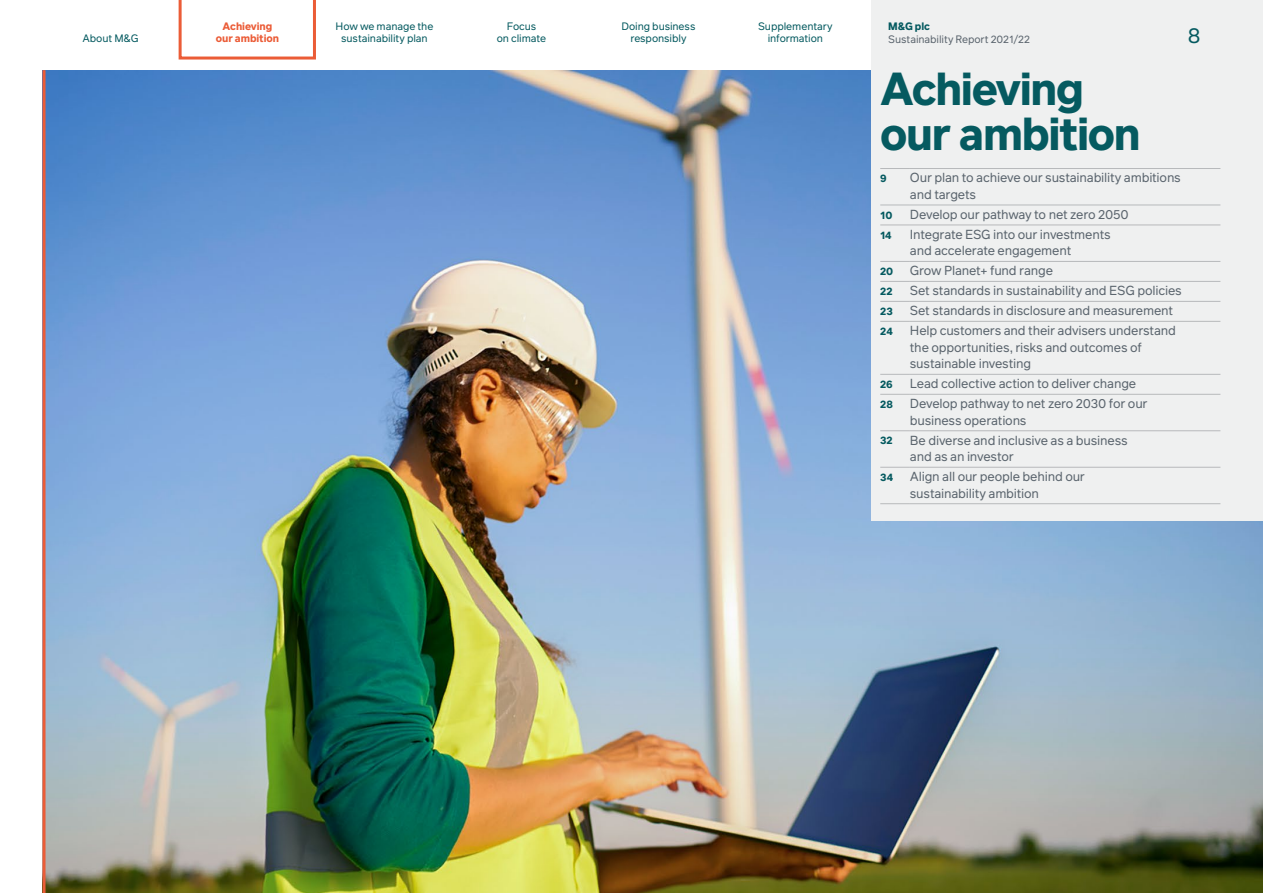
<style>
.page{position:relative;width:1263px;height:893px;background:#fff}
.page>*{position:absolute;margin:0;border:0;box-sizing:border-box;transform-origin:0 0}
.t1{font:700 45px/45px "Infra";letter-spacing:-.03em;color:#055a60}
.t2{font:21px "Infra";color:#055a60}
.t3{font:12.75px/16.5px "Infra";letter-spacing:-.015em;color:#5b656e}
.t4{font:10.5px/12.8px "Infra";letter-spacing:-.01em;color:#055a60;text-align:center}
.t5{font:700 10.5px "Infra";letter-spacing:-.005em;color:#055a60}
.t6{font:10.5px "Infra";letter-spacing:-.01em;color:#5b656e}
.t7{font:700 10.5px/12.8px "Infra";letter-spacing:-.005em;color:#eb5c37;text-align:center}
</style>
<div class="page">
<img style="left:46px;top:70px;width:1217px;height:823px">
<div style="left:872px;top:60px;width:391px;height:461px;background:#eff0f0"></div>
<hr style="left:43px;top:70px;width:3px;height:823px;background:#eb5c37">
<hr style="left:880px;top:168px;width:30px;height:1px;background:#b7b9bb">
<hr style="left:910px;top:168px;width:310px;height:1px;background:#b7b9bb">
<hr style="left:880px;top:205px;width:30px;height:1px;background:#b7b9bb">
<hr style="left:910px;top:205px;width:310px;height:1px;background:#b7b9bb">
<hr style="left:880px;top:225px;width:30px;height:1px;background:#b7b9bb">
<hr style="left:910px;top:225px;width:310px;height:1px;background:#b7b9bb">
<hr style="left:880px;top:261px;width:30px;height:1px;background:#b7b9bb">
<hr style="left:910px;top:261px;width:310px;height:1px;background:#b7b9bb">
<hr style="left:880px;top:281px;width:30px;height:1px;background:#b7b9bb">
<hr style="left:910px;top:281px;width:310px;height:1px;background:#b7b9bb">
<hr style="left:880px;top:301px;width:30px;height:1px;background:#b7b9bb">
<hr style="left:910px;top:301px;width:310px;height:1px;background:#b7b9bb">
<hr style="left:880px;top:321px;width:30px;height:1px;background:#b7b9bb">
<hr style="left:910px;top:321px;width:310px;height:1px;background:#b7b9bb">
<hr style="left:880px;top:374px;width:30px;height:1px;background:#b7b9bb">
<hr style="left:910px;top:374px;width:310px;height:1px;background:#b7b9bb">
<hr style="left:880px;top:394px;width:30px;height:1px;background:#b7b9bb">
<hr style="left:910px;top:394px;width:310px;height:1px;background:#b7b9bb">
<hr style="left:880px;top:430px;width:30px;height:1px;background:#b7b9bb">
<hr style="left:910px;top:430px;width:310px;height:1px;background:#b7b9bb">
<hr style="left:880px;top:467px;width:30px;height:1px;background:#b7b9bb">
<hr style="left:910px;top:467px;width:310px;height:1px;background:#b7b9bb">
<hr style="left:880px;top:503px;width:30px;height:1px;background:#b7b9bb">
<hr style="left:910px;top:503px;width:310px;height:1px;background:#b7b9bb">
<div style="left:872px;top:0;width:391px;height:60px;background:#eff0f0"></div>
<svg style="left:179px;top:0;width:137px;height:60px"></svg>
<p class="t4" style="left:82px;top:32px;width:58px">About M&amp;G</p>
<p class="t7" style="left:216px;top:19px;width:65px">Achieving our ambition</p>
<p class="t4" style="left:335px;top:19px;width:99px">How we manage the sustainability plan</p>
<p class="t4" style="left:497px;top:19px;width:51px">Focus<br>on climate</p>
<p class="t4" style="left:621px;top:19px;width:75px">Doing business responsibly</p>
<p class="t4" style="left:758px;top:19px;width:76px">Supplementary information</p>
<p class="t5" style="left:888px;top:18px;width:43px">M&amp;G plc</p>
<p class="t6" style="left:888px;top:31px;width:143px">Sustainability Report 2021/22</p>
<h2 class="t2" style="left:1188px;top:21px;width:14px">8</h2>
<h2 class="t1" style="left:880px;top:65px;width:262px">Achieving our ambition</h2>
<p class="t5" style="left:880px;top:171px;width:8px">9</p>
<p class="t3" style="left:910px;top:169px;width:272px">Our plan to achieve our sustainability ambitions and targets</p>
<p class="t5" style="left:880px;top:207px;width:14px">10</p>
<p class="t3" style="left:910px;top:206px;width:220px">Develop our pathway to net zero 2050</p>
<p class="t5" style="left:880px;top:227px;width:13px">14</p>
<p class="t3" style="left:910px;top:226px;width:202px">Integrate ESG into our investments and accelerate engagement</p>
<p class="t5" style="left:880px;top:264px;width:15px">20</p>
<p class="t3" style="left:910px;top:262px;width:145px">Grow Planet+ fund range</p>
<p class="t5" style="left:880px;top:284px;width:14px">22</p>
<p class="t3" style="left:910px;top:282px;width:273px">Set standards in sustainability and ESG policies</p>
<p class="t5" style="left:880px;top:304px;width:14px">23</p>
<p class="t3" style="left:910px;top:302px;width:265px">Set standards in disclosure and measurement</p>
<p class="t5" style="left:880px;top:324px;width:14px">24</p>
<p class="t3" style="left:910px;top:322px;width:268px">Help customers and their advisers understand the opportunities, risks and outcomes of sustainable investing</p>
<p class="t5" style="left:880px;top:377px;width:14px">26</p>
<p class="t3" style="left:910px;top:375px;width:228px">Lead collective action to deliver change</p>
<p class="t5" style="left:880px;top:396px;width:14px">28</p>
<p class="t3" style="left:910px;top:395px;width:239px">Develop pathway to net zero 2030 for our business operations</p>
<p class="t5" style="left:880px;top:433px;width:14px">32</p>
<p class="t3" style="left:910px;top:431px;width:219px">Be diverse and inclusive as a business and as an investor</p>
<p class="t5" style="left:880px;top:469px;width:14px">34</p>
<p class="t3" style="left:910px;top:468px;width:177px">Align all our people behind our sustainability ambition</p>
</div>
